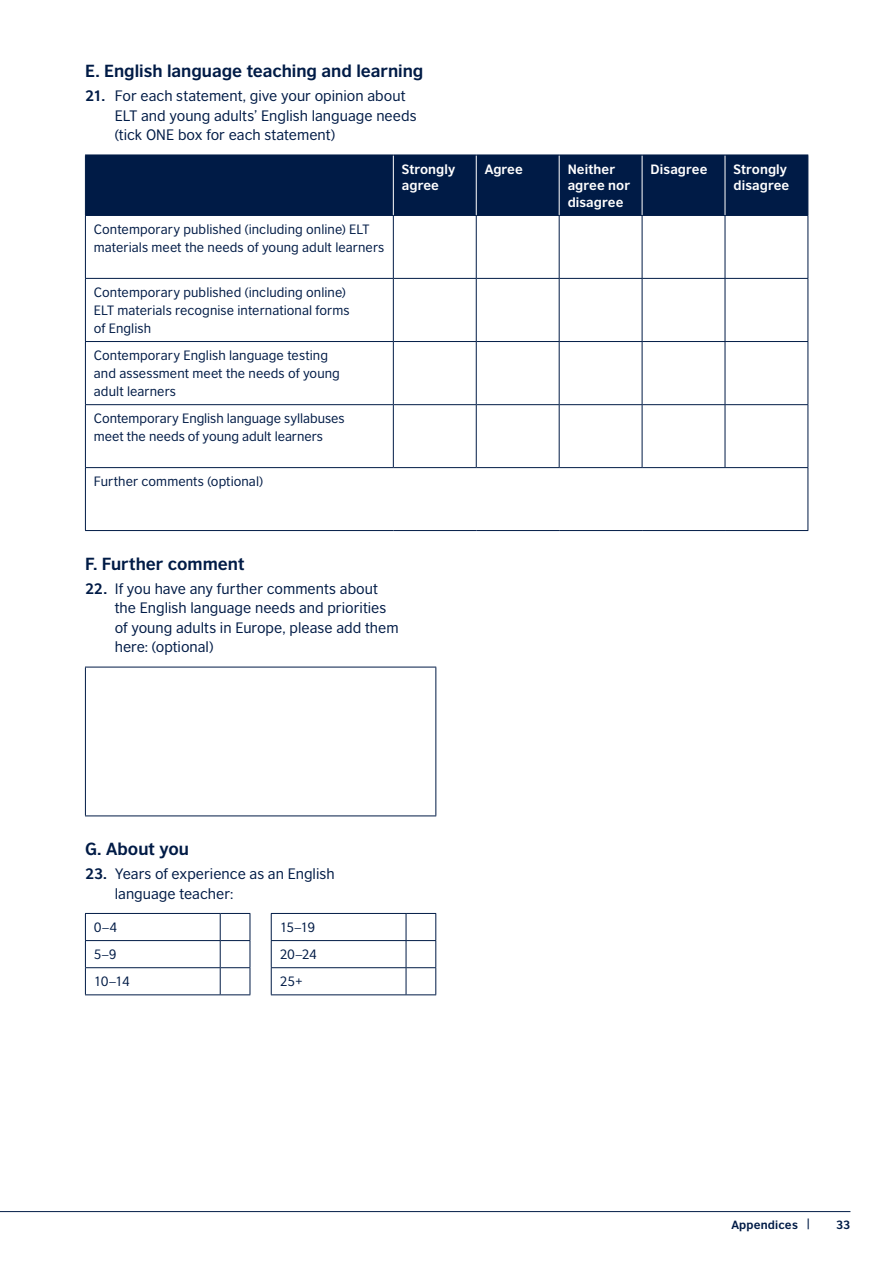
<style>
.page{position:relative;width:893px;height:1263px;background:#fff}
.page>*{position:absolute;margin:0;border:0;box-sizing:border-box;transform-origin:0 0}
.t1{font:700 16.5px "British Council Sans";color:#001b46}
.t2{font:14.25px/19.5px "British Council Sans";color:#001b46}
.t3{font:12.75px/18px "British Council Sans";letter-spacing:.005em;color:#001b46}
.t4{font:700 12.75px/16.5px "British Council Sans";letter-spacing:.01em;color:#fff}
.t5{font:700 11.25px "British Council Sans";letter-spacing:.015em;color:#001b46}
.s1{font-weight:700}
</style>
<div class="page">
<hr style="left:0;top:1211px;width:850px;height:1px;background:#001b46">
<div style="left:86px;top:156px;width:721px;height:59px;background:#001b46"></div>
<hr style="left:393px;top:155px;width:1px;height:60px;background:#fff">
<hr style="left:476px;top:155px;width:1px;height:60px;background:#fff">
<hr style="left:559px;top:155px;width:1px;height:60px;background:#fff">
<hr style="left:642px;top:155px;width:1px;height:60px;background:#fff">
<hr style="left:725px;top:155px;width:1px;height:60px;background:#fff">
<hr style="left:393px;top:216px;width:1px;height:62px;background:#001b46">
<hr style="left:476px;top:216px;width:1px;height:62px;background:#001b46">
<hr style="left:559px;top:216px;width:1px;height:62px;background:#001b46">
<hr style="left:642px;top:216px;width:1px;height:62px;background:#001b46">
<hr style="left:725px;top:216px;width:1px;height:62px;background:#001b46">
<hr style="left:807px;top:216px;width:1px;height:62px;background:#001b46">
<hr style="left:85px;top:278px;width:308px;height:1px;background:#001b46">
<hr style="left:393px;top:278px;width:83px;height:1px;background:#001b46">
<hr style="left:393px;top:279px;width:1px;height:62px;background:#001b46">
<hr style="left:476px;top:278px;width:83px;height:1px;background:#001b46">
<hr style="left:476px;top:279px;width:1px;height:62px;background:#001b46">
<hr style="left:559px;top:278px;width:83px;height:1px;background:#001b46">
<hr style="left:559px;top:279px;width:1px;height:62px;background:#001b46">
<hr style="left:642px;top:278px;width:83px;height:1px;background:#001b46">
<hr style="left:642px;top:279px;width:1px;height:62px;background:#001b46">
<hr style="left:725px;top:278px;width:83px;height:1px;background:#001b46">
<hr style="left:725px;top:279px;width:1px;height:62px;background:#001b46">
<hr style="left:807px;top:279px;width:1px;height:62px;background:#001b46">
<hr style="left:393px;top:342px;width:1px;height:62px;background:#001b46">
<hr style="left:476px;top:342px;width:1px;height:62px;background:#001b46">
<hr style="left:559px;top:342px;width:1px;height:62px;background:#001b46">
<hr style="left:642px;top:342px;width:1px;height:62px;background:#001b46">
<hr style="left:725px;top:342px;width:1px;height:62px;background:#001b46">
<hr style="left:807px;top:342px;width:1px;height:62px;background:#001b46">
<hr style="left:393px;top:405px;width:1px;height:62px;background:#001b46">
<hr style="left:476px;top:405px;width:1px;height:62px;background:#001b46">
<hr style="left:559px;top:405px;width:1px;height:62px;background:#001b46">
<hr style="left:642px;top:405px;width:1px;height:62px;background:#001b46">
<hr style="left:725px;top:405px;width:1px;height:62px;background:#001b46">
<hr style="left:807px;top:405px;width:1px;height:62px;background:#001b46">
<hr style="left:85px;top:215px;width:308px;height:1px;background:#001b46">
<hr style="left:85px;top:216px;width:1px;height:62px;background:#001b46">
<hr style="left:393px;top:215px;width:83px;height:1px;background:#001b46">
<hr style="left:476px;top:215px;width:83px;height:1px;background:#001b46">
<hr style="left:559px;top:215px;width:83px;height:1px;background:#001b46">
<hr style="left:642px;top:215px;width:83px;height:1px;background:#001b46">
<hr style="left:725px;top:215px;width:83px;height:1px;background:#001b46">
<hr style="left:85px;top:279px;width:1px;height:62px;background:#001b46">
<hr style="left:85px;top:341px;width:308px;height:1px;background:#001b46">
<hr style="left:85px;top:342px;width:1px;height:62px;background:#001b46">
<hr style="left:393px;top:341px;width:83px;height:1px;background:#001b46">
<hr style="left:476px;top:341px;width:83px;height:1px;background:#001b46">
<hr style="left:559px;top:341px;width:83px;height:1px;background:#001b46">
<hr style="left:642px;top:341px;width:83px;height:1px;background:#001b46">
<hr style="left:725px;top:341px;width:83px;height:1px;background:#001b46">
<hr style="left:85px;top:404px;width:308px;height:1px;background:#001b46">
<hr style="left:85px;top:405px;width:1px;height:62px;background:#001b46">
<hr style="left:393px;top:404px;width:83px;height:1px;background:#001b46">
<hr style="left:476px;top:404px;width:83px;height:1px;background:#001b46">
<hr style="left:559px;top:404px;width:83px;height:1px;background:#001b46">
<hr style="left:642px;top:404px;width:83px;height:1px;background:#001b46">
<hr style="left:725px;top:404px;width:83px;height:1px;background:#001b46">
<hr style="left:85px;top:155px;width:308px;height:1px;background:#001b46">
<hr style="left:85px;top:155px;width:1px;height:60px;background:#001b46">
<hr style="left:393px;top:155px;width:83px;height:1px;background:#001b46">
<hr style="left:476px;top:155px;width:83px;height:1px;background:#001b46">
<hr style="left:559px;top:155px;width:83px;height:1px;background:#001b46">
<hr style="left:642px;top:155px;width:83px;height:1px;background:#001b46">
<hr style="left:725px;top:155px;width:83px;height:1px;background:#001b46">
<hr style="left:85px;top:467px;width:308px;height:1px;background:#001b46">
<hr style="left:85px;top:468px;width:1px;height:62px;background:#001b46">
<hr style="left:393px;top:467px;width:83px;height:1px;background:#001b46">
<hr style="left:476px;top:467px;width:83px;height:1px;background:#001b46">
<hr style="left:559px;top:467px;width:83px;height:1px;background:#001b46">
<hr style="left:642px;top:467px;width:83px;height:1px;background:#001b46">
<hr style="left:725px;top:467px;width:83px;height:1px;background:#001b46">
<hr style="left:807px;top:468px;width:1px;height:62px;background:#001b46">
<hr style="left:85px;top:530px;width:308px;height:1px;background:#001b46">
<hr style="left:393px;top:530px;width:83px;height:1px;background:#001b46">
<hr style="left:476px;top:530px;width:83px;height:1px;background:#001b46">
<hr style="left:559px;top:530px;width:83px;height:1px;background:#001b46">
<hr style="left:642px;top:530px;width:83px;height:1px;background:#001b46">
<hr style="left:725px;top:530px;width:83px;height:1px;background:#001b46">
<hr style="left:807px;top:155px;width:1px;height:60px;background:#001b46">
<hr style="left:85px;top:667px;width:351px;height:1px;background:#001b46">
<hr style="left:85px;top:667px;width:1px;height:148px;background:#001b46">
<hr style="left:435px;top:667px;width:1px;height:148px;background:#001b46">
<hr style="left:85px;top:815px;width:351px;height:1px;background:#001b46">
<hr style="left:85px;top:940px;width:135px;height:1px;background:#001b46">
<hr style="left:220px;top:940px;width:30px;height:1px;background:#001b46">
<hr style="left:271px;top:940px;width:135px;height:1px;background:#001b46">
<hr style="left:406px;top:940px;width:30px;height:1px;background:#001b46">
<svg style="left:220px;top:914px;width:1px;height:80px"></svg>
<svg style="left:250px;top:914px;width:1px;height:80px"></svg>
<svg style="left:271px;top:914px;width:1px;height:80px"></svg>
<svg style="left:406px;top:914px;width:1px;height:80px"></svg>
<svg style="left:435px;top:914px;width:1px;height:80px"></svg>
<hr style="left:85px;top:913px;width:135px;height:1px;background:#001b46">
<hr style="left:220px;top:913px;width:30px;height:1px;background:#001b46">
<hr style="left:271px;top:913px;width:135px;height:1px;background:#001b46">
<hr style="left:406px;top:913px;width:30px;height:1px;background:#001b46">
<hr style="left:85px;top:967px;width:135px;height:1px;background:#001b46">
<svg style="left:85px;top:914px;width:1px;height:80px"></svg>
<hr style="left:220px;top:967px;width:30px;height:1px;background:#001b46">
<hr style="left:271px;top:967px;width:135px;height:1px;background:#001b46">
<hr style="left:406px;top:967px;width:30px;height:1px;background:#001b46">
<hr style="left:85px;top:994px;width:135px;height:1px;background:#001b46">
<hr style="left:220px;top:994px;width:30px;height:1px;background:#001b46">
<hr style="left:271px;top:994px;width:135px;height:1px;background:#001b46">
<hr style="left:406px;top:994px;width:30px;height:1px;background:#001b46">
<p class="t1" style="left:85px;top:61px;width:340px">E. English language teaching and learning</p>
<p class="t2" style="left:115px;top:86px;width:303px;text-indent:-30px"><span class="s1">21.</span> For each statement, give your opinion about<br>ELT and young adults’ English language needs (tick ONE box for each statement)</p>
<p class="t4" style="left:402px;top:161px;width:55px">Strongly agree</p>
<p class="t4" style="left:485px;top:161px;width:40px">Agree</p>
<p class="t4" style="left:568px;top:161px;width:64px">Neither agree nor disagree</p>
<p class="t4" style="left:651px;top:161px;width:58px">Disagree</p>
<p class="t4" style="left:733px;top:161px;width:57px">Strongly disagree</p>
<p class="t3" style="left:94px;top:220px;width:292px">Contemporary published (including online) ELT materials meet the needs of young adult learners</p>
<p class="t3" style="left:94px;top:283px;width:257px">Contemporary published (including online)<br>ELT materials recognise international forms of English</p>
<p class="t3" style="left:94px;top:346px;width:247px">Contemporary English language testing and assessment meet the needs of young adult learners</p>
<p class="t3" style="left:94px;top:409px;width:252px">Contemporary English language syllabuses meet the needs of young adult learners</p>
<p class="t3" style="left:94px;top:472px;width:171px">Further comments (optional)</p>
<p class="t1" style="left:85px;top:553px;width:161px">F. Further comment</p>
<p class="t2" style="left:115px;top:579px;width:285px;text-indent:-30px"><span class="s1">22.</span> If you have any further comments about the English language needs and priorities of young adults in Europe, please add them here: (optional)</p>
<p class="t1" style="left:85px;top:839px;width:105px">G. About you</p>
<p class="t2" style="left:115px;top:864px;width:221px;text-indent:-30px"><span class="s1">23.</span> Years of experience as an English language teacher:</p>
<p class="t3" style="left:94px;top:918px;width:25px">0–4</p>
<p class="t3" style="left:280px;top:918px;width:37px">15–19</p>
<p class="t3" style="left:94px;top:945px;width:24px">5–9</p>
<p class="t3" style="left:280px;top:945px;width:39px">20–24</p>
<p class="t3" style="left:94px;top:972px;width:37px">10–14</p>
<p class="t3" style="left:280px;top:972px;width:25px">25+</p>
<p class="t5" style="left:731px;top:1218px;width:80px">Appendices |</p>
<p class="t5" style="left:836px;top:1218px;width:16px">33</p>
</div>
